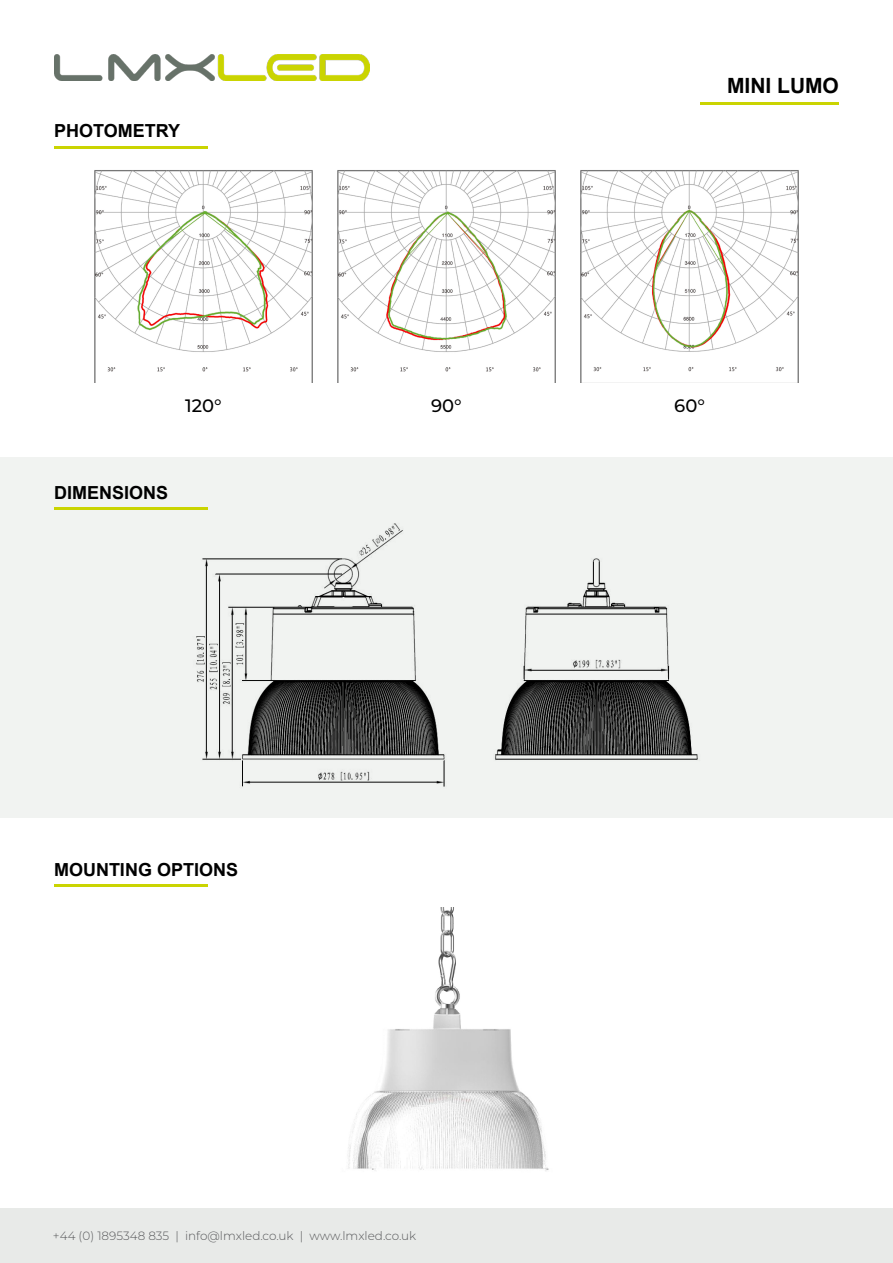
<style>
.page{position:relative;width:893px;height:1263px;background:#fff}
.page>*{position:absolute;margin:0;border:0;box-sizing:border-box;transform-origin:0 0}
.t1{font:700 21px "Arial";color:#000}
.t2{font:700 18px "Arial";color:#000}
.t3{font:500 18px "Montserrat";color:#000}
.t4{font:300 12px "Montserrat";color:#58595b}
</style>
<div class="page">
<div style="left:0;top:457px;width:893px;height:360px;background:#f1f3f1"></div>
<img style="left:54px;top:54px;width:315px;height:27px">
<div style="left:0;top:1209px;width:893px;height:54px;background:#e8eae8"></div>
<hr style="left:54px;top:146px;width:153px;height:3px;background:#cad401">
<hr style="left:54px;top:507px;width:153px;height:3px;background:#cad401">
<hr style="left:54px;top:884px;width:153px;height:3px;background:#cad401">
<img style="left:94px;top:170px;width:219px;height:212px">
<img style="left:337px;top:170px;width:219px;height:212px">
<img style="left:580px;top:170px;width:219px;height:212px">
<img style="left:196px;top:523px;width:502px;height:264px">
<img style="left:348px;top:908px;width:201px;height:263px">
<hr style="left:700px;top:102px;width:139px;height:3px;background:#cad401">
<h2 class="t2" style="left:54px;top:118px;width:128px">PHOTOMETRY</h2>
<h1 class="t1" style="left:727px;top:71px;width:113px">MINI LUMO</h1>
<h2 class="t3" style="left:185px;top:393px;width:38px">120°</h2>
<h2 class="t3" style="left:431px;top:393px;width:32px">90°</h2>
<h2 class="t3" style="left:674px;top:393px;width:32px">60°</h2>
<h2 class="t2" style="left:54px;top:480px;width:116px">DIMENSIONS</h2>
<h2 class="t2" style="left:54px;top:857px;width:186px">MOUNTING OPTIONS</h2>
<p class="t4" style="left:53px;top:1228px;width:365px">+44 (0) 1895348 835 | info@lmxled.co.uk | www.lmxled.co.uk</p>
</div>
